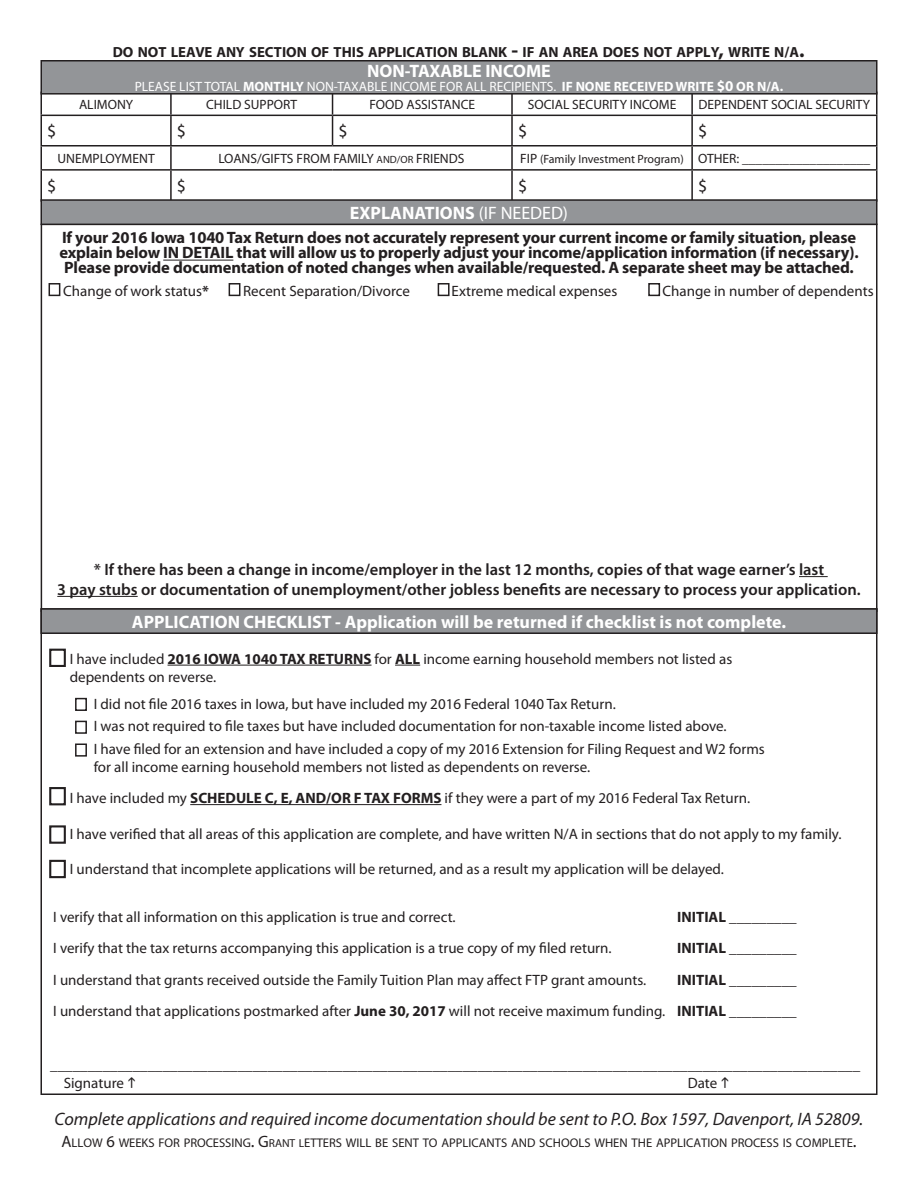
<style>
.page{position:relative;width:918px;height:1188px;background:#fff}
.page>*{position:absolute;margin:0;border:0;box-sizing:border-box;transform-origin:0 0}
.t1{font:700 18px "Myriad Pro";color:#fff}
.t2{font:italic 18px "Myriad Pro";color:#231f20}
.t3{font:18px "Myriad Pro";color:#231f20}
.t4{font:700 16.5px/15px "Myriad Pro";letter-spacing:-.01em;color:#231f20}
.t5{font:600 16.5px "Myriad Pro";color:#231f20}
.t6{font:15px/18px "Myriad Pro";color:#231f20}
.t7{font:700 14.7px "Myriad Pro";color:#231f20}
.t8{font:13.5px "Myriad Pro";color:#231f20}
.t9{font:13.5px "Myriad Pro";color:#fff}
.t10{font:12.6px "Myriad Pro";color:#231f20}
.t11{font:12px "Myriad Pro";color:#231f20}
.s1{font-size:21px}
.s2{font-size:15px}
.s3{font-weight:700}
.s4{font-weight:700;font-size:15px}
.s5{font-size:10.5px}
.s6{font-size:13.5px}
.s7{font-weight:400}
.s8{font-size:16.5px}
.s9{font-size:18px}
.s10{font-size:11.55px}
</style>
<div class="page">
<hr style="left:40px;top:93px;width:2px;height:22px;background:#231f20">
<hr style="left:170px;top:93px;width:2px;height:22px;background:#231f20">
<hr style="left:511px;top:93px;width:2px;height:22px;background:#231f20">
<hr style="left:691px;top:93px;width:2px;height:22px;background:#231f20">
<hr style="left:876px;top:93px;width:2px;height:22px;background:#231f20">
<hr style="left:40px;top:115px;width:131px;height:1px;background:#231f20">
<hr style="left:40px;top:116px;width:2px;height:29px;background:#231f20">
<hr style="left:171px;top:115px;width:162px;height:1px;background:#231f20">
<hr style="left:170px;top:116px;width:2px;height:29px;background:#231f20">
<hr style="left:333px;top:115px;width:179px;height:1px;background:#231f20">
<svg style="left:332px;top:95px;width:1px;height:50px"></svg>
<hr style="left:512px;top:115px;width:180px;height:1px;background:#231f20">
<hr style="left:511px;top:116px;width:2px;height:29px;background:#231f20">
<hr style="left:692px;top:115px;width:186px;height:1px;background:#231f20">
<hr style="left:691px;top:116px;width:2px;height:29px;background:#231f20">
<hr style="left:876px;top:116px;width:2px;height:29px;background:#231f20">
<hr style="left:40px;top:145px;width:131px;height:2px;background:#231f20">
<hr style="left:40px;top:147px;width:2px;height:22px;background:#231f20">
<hr style="left:171px;top:145px;width:162px;height:2px;background:#231f20">
<hr style="left:170px;top:147px;width:2px;height:22px;background:#231f20">
<hr style="left:333px;top:145px;width:179px;height:2px;background:#231f20">
<hr style="left:512px;top:145px;width:180px;height:2px;background:#231f20">
<hr style="left:511px;top:147px;width:2px;height:22px;background:#231f20">
<hr style="left:692px;top:145px;width:186px;height:2px;background:#231f20">
<hr style="left:691px;top:147px;width:2px;height:22px;background:#231f20">
<hr style="left:876px;top:147px;width:2px;height:22px;background:#231f20">
<hr style="left:40px;top:169px;width:131px;height:2px;background:#231f20">
<hr style="left:40px;top:171px;width:2px;height:29px;background:#231f20">
<hr style="left:171px;top:169px;width:162px;height:2px;background:#231f20">
<hr style="left:170px;top:171px;width:2px;height:29px;background:#231f20">
<hr style="left:333px;top:169px;width:179px;height:2px;background:#231f20">
<hr style="left:512px;top:169px;width:180px;height:2px;background:#231f20">
<hr style="left:511px;top:171px;width:2px;height:29px;background:#231f20">
<hr style="left:692px;top:169px;width:186px;height:2px;background:#231f20">
<hr style="left:691px;top:171px;width:2px;height:29px;background:#231f20">
<hr style="left:876px;top:171px;width:2px;height:29px;background:#231f20">
<div style="left:41px;top:61px;width:836px;height:33px;background:#939598"></div>
<div style="left:40px;top:60px;width:838px;height:35px;border:2px solid #231f20"></div>
<hr style="left:163px;top:260px;width:70px;height:1px;background:#231f20">
<svg style="left:799px;top:576px;width:29px;height:1px"></svg>
<hr style="left:57px;top:596px;width:81px;height:1px;background:#231f20">
<div style="left:49px;top:283px;width:11px;height:13px;border:2px solid #231f20"></div>
<div style="left:438px;top:283px;width:12px;height:13px;border:2px solid #231f20"></div>
<div style="left:648px;top:283px;width:12px;height:13px;border:2px solid #231f20"></div>
<div style="left:229px;top:283px;width:11px;height:13px;border:2px solid #231f20"></div>
<div style="left:41px;top:200px;width:836px;height:24px;background:#939598"></div>
<div style="left:40px;top:199px;width:838px;height:26px;border:2px solid #231f20"></div>
<hr style="left:168px;top:665px;width:204px;height:1px;background:#231f20">
<svg style="left:395px;top:665px;width:25px;height:1px"></svg>
<hr style="left:190px;top:804px;width:251px;height:1px;background:#231f20">
<div style="left:75px;top:698px;width:12px;height:13px;border:2px solid #231f20"></div>
<div style="left:75px;top:721px;width:12px;height:13px;border:2px solid #231f20"></div>
<div style="left:75px;top:744px;width:12px;height:13px;border:2px solid #231f20"></div>
<div style="left:41px;top:609px;width:836px;height:24px;background:#939598"></div>
<div style="left:40px;top:608px;width:838px;height:26px;border:2px solid #231f20"></div>
<div style="left:49px;top:649px;width:17px;height:18px;border:2px solid #231f20"></div>
<div style="left:49px;top:787px;width:17px;height:18px;border:2px solid #231f20"></div>
<div style="left:49px;top:825px;width:17px;height:19px;border:2px solid #231f20"></div>
<div style="left:49px;top:860px;width:17px;height:18px;border:2px solid #231f20"></div>
<p class="t7" style="left:113px;top:42px;width:693px">DO NOT LEAVE ANY SECTION OF THIS APPLICATION BLANK <span class="s1">-</span> IF AN AREA DOES NOT APPLY<span class="s1">,</span> WRITE N<span class="s2">/</span>A<span class="s1">.</span></p>
<p class="t1" style="left:367px;top:59px;width:185px">NON-TAXABLE INCOME</p>
<p class="t9" style="left:135px;top:78px;width:650px">PLEASE LIST TOTAL <span class="s3">MONTHLY</span> NON-TAXABLE INCOME FOR ALL RECIPIENTS. <span class="s3">IF NONE RECEIVED WRITE</span> <span class="s4">$0</span> <span class="s3">OR N/A.</span></p>
<p class="t8" style="left:79px;top:96px;width:56px">ALIMONY</p>
<p class="t8" style="left:206px;top:96px;width:93px">CHILD SUPPORT</p>
<p class="t8" style="left:369px;top:96px;width:107px">FOOD ASSISTANCE</p>
<p class="t8" style="left:528px;top:96px;width:150px">SOCIAL SECURITY INCOME</p>
<p class="t8" style="left:699px;top:96px;width:173px">DEPENDENT SOCIAL SECURITY</p>
<p class="t3" style="left:47px;top:120px;width:11px">$</p>
<p class="t3" style="left:177px;top:120px;width:11px">$</p>
<p class="t3" style="left:339px;top:120px;width:11px">$</p>
<p class="t3" style="left:518px;top:120px;width:11px">$</p>
<p class="t3" style="left:698px;top:120px;width:11px">$</p>
<p class="t8" style="left:57px;top:150px;width:99px">UNEMPLOYMENT</p>
<p class="t8" style="left:218px;top:150px;width:248px">LOANS/GIFTS FROM FAMILY <span class="s5">AND/OR</span> FRIENDS</p>
<p class="t11" style="left:520px;top:151px;width:165px"><span class="s6">FIP</span> (Family Investment Program)</p>
<p class="t8" style="left:698px;top:150px;width:174px">OTHER: ___________________</p>
<p class="t3" style="left:47px;top:175px;width:11px">$</p>
<p class="t3" style="left:177px;top:175px;width:11px">$</p>
<p class="t3" style="left:518px;top:175px;width:11px">$</p>
<p class="t3" style="left:698px;top:175px;width:11px">$</p>
<p class="t1" style="left:350px;top:201px;width:220px">EXPLANATIONS <span class="s7">(IF NEEDED)</span></p>
<p class="t4" style="left:62px;top:230px;width:796px">If your 2016 Iowa 1040 Tax Return does not accurately represent your current income or family situation, please</p>
<p class="t4" style="left:59px;top:245px;width:801px">explain below IN DETAIL that will allow us to properly adjust your income/application information (if necessary).<br>Please provide documentation of noted changes when available/requested. A separate sheet may be attached.</p>
<p class="t6" style="left:63px;top:282px;width:147px">Change of work status<span class="s3">*</span></p>
<p class="t6" style="left:243px;top:282px;width:168px">Recent Separation/Divorce</p>
<p class="t6" style="left:452px;top:282px;width:167px">Extreme medical expenses</p>
<p class="t6" style="left:662px;top:282px;width:213px">Change in number of dependents</p>
<p class="t5" style="left:94px;top:559px;width:732px">* If there has been a change in income/employer in the last 12 months, copies of that wage earner’s last</p>
<p class="t5" style="left:57px;top:579px;width:805px">3 pay stubs or documentation of unemployment/other jobless benefits are necessary to process your application.</p>
<p class="t1" style="left:132px;top:610px;width:656px">APPLICATION CHECKLIST - Application will be returned if checklist is not complete.</p>
<p class="t6" style="left:70px;top:649px;width:664px">I have included <span class="s3">2016 IOWA 1040 TAX RETURNS</span> for <span class="s3">ALL</span> income earning household members not listed as dependents on reverse.</p>
<p class="t6" style="left:94px;top:694px;width:524px">I did not file 2016 taxes in Iowa, but have included my 2016 Federal 1040 Tax Return.</p>
<p class="t6" style="left:94px;top:717px;width:635px">I was not required to file taxes but have included documentation for non-taxable income listed above.</p>
<p class="t6" style="left:94px;top:739px;width:673px">I have filed for an extension and have included a copy of my 2016 Extension for Filing Request and W2 forms</p>
<p class="t6" style="left:94px;top:757px;width:498px">for all income earning household members not listed as dependents on reverse.</p>
<p class="t6" style="left:70px;top:789px;width:682px">I have included my <span class="s3">SCHEDULE C, E, AND/OR F TAX FORMS</span> if they were a part of my 2016 Federal Tax Return.</p>
<p class="t6" style="left:70px;top:825px;width:773px">I have verified that all areas of this application are complete, and have written N/A in sections that do not apply to my family.</p>
<p class="t6" style="left:70px;top:859px;width:656px">I understand that incomplete applications will be returned, and as a result my application will be delayed.</p>
<p class="t6" style="left:53px;top:907px;width:404px">I verify that all information on this application is true and correct.</p>
<p class="t6" style="left:677px;top:907px;width:121px"><span class="s3">INITIAL</span> _________</p>
<p class="t6" style="left:53px;top:939px;width:560px">I verify that the tax returns accompanying this application is a true copy of my filed return.</p>
<p class="t6" style="left:677px;top:939px;width:121px"><span class="s3">INITIAL</span> _________</p>
<p class="t6" style="left:53px;top:970px;width:595px">I understand that grants received outside the Family Tuition Plan may affect FTP grant amounts.</p>
<p class="t6" style="left:677px;top:970px;width:121px"><span class="s3">INITIAL</span> _________</p>
<p class="t6" style="left:53px;top:1002px;width:745px">I understand that applications postmarked after <span class="s3">June 30, 2017</span> will not receive maximum funding. <span class="s3">INITIAL</span> _________</p>
<p class="t6" style="left:50px;top:1056px;width:811px">____________________________________________________________________________________________________________</p>
<p class="t6" style="left:64px;top:1074px;width:62px">Signature</p>
<p class="t6" style="left:688px;top:1074px;width:31px">Date</p>
<p class="t2" style="left:55px;top:1108px;width:810px">Complete applications and required income documentation should be sent to P.O. Box 1597, Davenport, IA 52809.</p>
<p class="t10" style="left:61px;top:1135px;width:797px"><span class="s8">A</span>LLOW <span class="s8">6</span> WEEKS FOR PROCESSING<span class="s9">.</span> <span class="s8">G</span><span class="s10">RANT L</span>ETTERS WILL BE SENT TO APPLICANTS AND SCHOOLS WHEN THE APPLICATION PROCESS IS COMPLETE<span class="s9">.</span></p>
</div>
